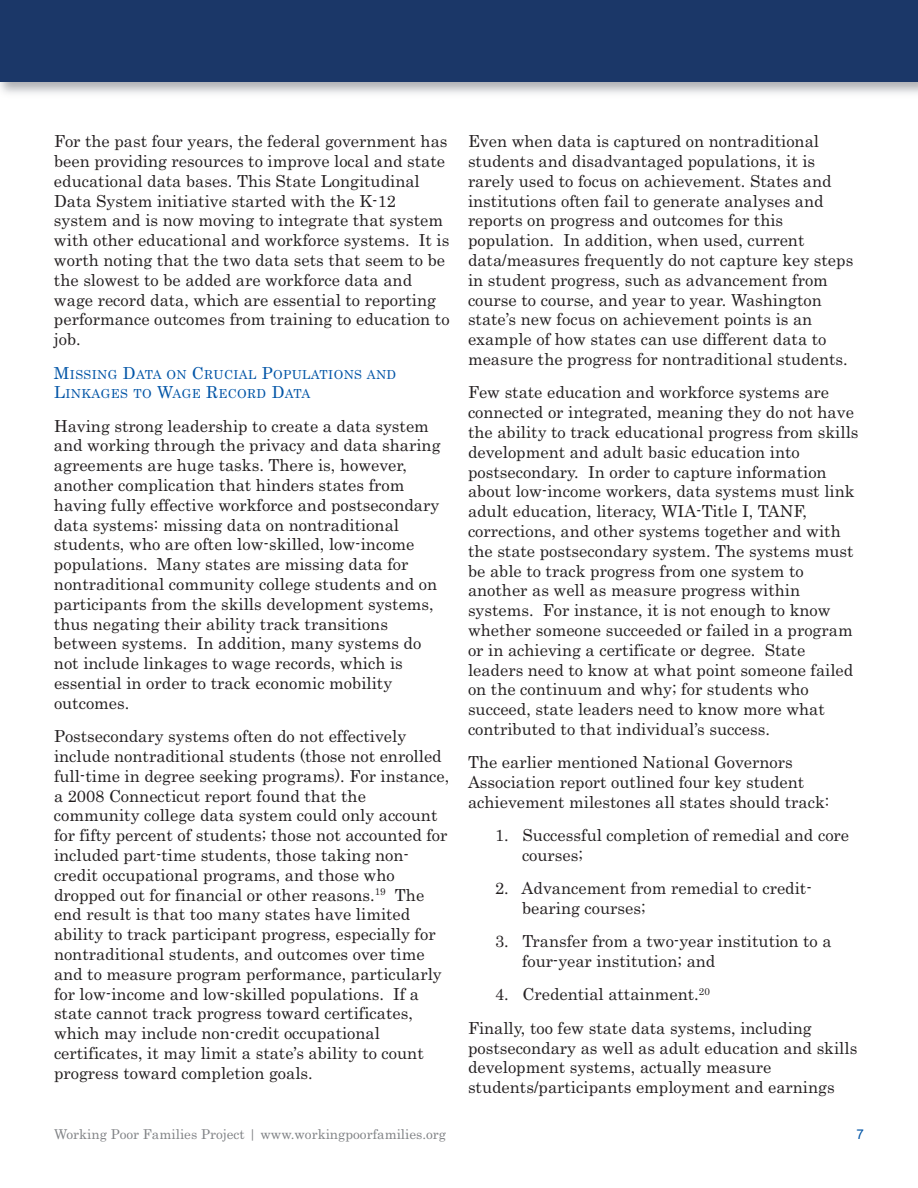
<style>
.page{position:relative;width:918px;height:1188px;background:#fff}
.page>*{position:absolute;margin:0;border:0;box-sizing:border-box;transform-origin:0 0}
.t1{font:16.5px/19.8px "Century";color:#231f20}
.t2{font:13.5px "Century";color:#808285}
.t3{font:13.5px "Arial";color:#0154a6}
.t4{font:12.3px/19.8px "Century";letter-spacing:.035em;color:#0154a6}
.s1{font-size:16.5px}
</style>
<div class="page">
<div style="left:0;top:0;width:918px;height:82px;background:#1b3768"></div>
<p class="t1" style="left:54px;top:132px;width:397px">For the past four years, the federal government has been providing resources to improve local and state educational data bases. This State Longitudinal Data System initiative started with the K-12 system and is now moving to integrate that system with other educational and workforce systems. It is worth noting that the two data sets that seem to be the slowest to be added are workforce data and wage record data, which are essential to reporting performance outcomes from training to education to job.</p>
<p class="t4" style="left:54px;top:364px;width:344px"><span class="s1">M</span>ISSING <span class="s1">D</span>ATA ON <span class="s1">C</span>RUCIAL <span class="s1">P</span>OPULATIONS AND<br><span class="s1">L</span>INKAGES TO <span class="s1">W</span>AGE <span class="s1">R</span>ECORD <span class="s1">D</span>ATA</p>
<p class="t1" style="left:54px;top:416px;width:388px">Having strong leadership to create a data system and working through the privacy and data sharing agreements are huge tasks. There is, however, another complication that hinders states from having fully effective workforce and postsecondary data systems: missing data on nontraditional students, who are often low-skilled, low-income populations. Many states are missing data for nontraditional community college students and on participants from the skills development systems, thus negating their ability track transitions between systems. In addition, many systems do not include linkages to wage records, which is essential in order to track economic mobility outcomes.</p>
<p class="t1" style="left:54px;top:727px;width:397px">Postsecondary systems often do not effectively include nontraditional students (those not enrolled full-time in degree seeking programs). For instance, a 2008 Connecticut report found that the community college data system could only account for fifty percent of students; those not accounted for included part-time students, those taking non&shy;credit occupational programs, and those who dropped out for financial or other reasons.<sup>19</sup> The end result is that too many states have limited ability to track participant progress, especially for nontraditional students, and outcomes over time and to measure program performance, particularly for low-income and low-skilled populations. If a state cannot track progress toward certificates, which may include non-credit occupational certificates, it may limit a state’s ability to count progress toward completion goals.</p>
<p class="t1" style="left:468px;top:132px;width:387px">Even when data is captured on nontraditional students and disadvantaged populations, it is rarely used to focus on achievement. States and institutions often fail to generate analyses and reports on progress and outcomes for this population. In addition, when used, current data/measures frequently do not capture key steps in student progress, such as advancement from course to course, and year to year. Washington state’s new focus on achievement points is an example of how states can use different data to measure the progress for nontraditional students.</p>
<p class="t1" style="left:468px;top:383px;width:392px">Few state education and workforce systems are connected or integrated, meaning they do not have the ability to track educational progress from skills development and adult basic education into postsecondary. In order to capture information about low-income workers, data systems must link adult education, literacy, WIA-Title I, TANF, corrections, and other systems together and with the state postsecondary system. The systems must be able to track progress from one system to another as well as measure progress within systems. For instance, it is not enough to know whether someone succeeded or failed in a program or in achieving a certificate or degree. State leaders need to know at what point someone failed on the continuum and why; for students who succeed, state leaders need to know more what contributed to that individual’s success.</p>
<p class="t1" style="left:468px;top:753px;width:363px">The earlier mentioned National Governors<br>Association report outlined four key student achievement milestones all states should track:</p>
<p class="t1" style="left:522px;top:826px;width:329px;text-indent:-27px">1. Successful completion of remedial and core courses;</p>
<p class="t1" style="left:522px;top:879px;width:291px;text-indent:-27px">2. Advancement from remedial to credit&shy;bearing courses;</p>
<p class="t1" style="left:522px;top:932px;width:311px;text-indent:-27px">3. Transfer from a two-year institution to a four-year institution; and</p>
<p class="t1" style="left:468px;top:978px;width:345px;line-height:33.3px;text-indent:27px">4. Credential attainment.<sup>20<br></sup>Finally, too few state data systems, including</p>
<p class="t1" style="left:468px;top:1038px;width:391px">postsecondary as well as adult education and skills development systems, actually measure students/participants employment and earnings</p>
<p class="t2" style="left:54px;top:1127px;width:394px">Working Poor Families Project | www.workingpoorfamilies.org</p>
<p class="t3" style="left:856px;top:1126px;width:9px">7</p>
</div>
